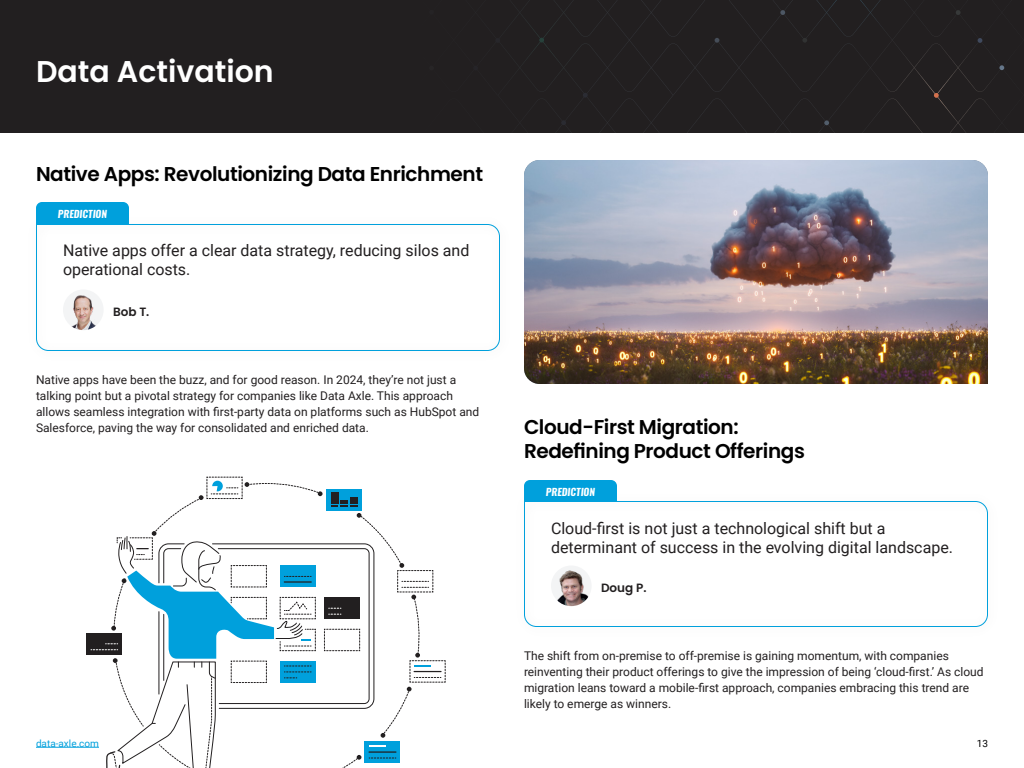
<style>
.page{position:relative;width:1024px;height:768px;background:#fff}
.page>*{position:absolute;margin:0;border:0;box-sizing:border-box;transform-origin:0 0}
.t1{font:600 30px "Poppins";color:#fff}
.t2{font:600 20px/24px "Poppins";letter-spacing:-.02em;color:#000}
.t3{font:16px/19.2px "Roboto";color:#221f20}
.t4{font:12px/16px "Roboto";color:#221f20}
.t5{font:600 12px "Poppins";color:#221f20}
.t6{font:italic 700 10px "Oswald";color:#fff}
.t7{font:10px "Roboto";color:#00a0dc}
.t8{font:10px "Roboto";color:#000}
</style>
<div class="page">
<hr style="left:36px;top:747px;width:63px;height:1px;background:#00a0dc">
<div style="left:0;top:0;width:1024px;height:133px;background:#221f20"></div>
<img style="left:524px;top:160px;width:464px;height:224px">
<svg style="left:524px;top:501px;width:464px;height:126px"></svg>
<img style="left:551px;top:566px;width:41px;height:40px">
<svg style="left:36px;top:224px;width:464px;height:127px"></svg>
<div style="left:63px;top:289px;width:41px;height:41px;background:#f3f4f5;border-radius:50%"></div>
<img style="left:63px;top:291px;width:41px;height:39px">
<div style="left:524px;top:480px;width:93px;height:22px;background:#00a0dc"></div>
<div style="left:36px;top:202px;width:93px;height:22px;background:#00a0dc"></div>
<div style="left:87px;top:633px;width:35px;height:21px;background:#221f20"></div>
<svg style="left:91px;top:477px;width:355px;height:291px"></svg>
<h1 class="t1" style="left:36px;top:54px;width:239px">Data Activation</h1>
<h2 class="t2" style="left:36px;top:162px;width:449px">Native Apps: Revolutionizing Data Enrichment</h2>
<p class="t6" style="left:58px;top:207px;width:51px">PREDICTION</p>
<h3 class="t3" style="left:63px;top:240px;width:408px">Native apps offer a clear data strategy, reducing silos and operational costs.</h3>
<p class="t5" style="left:113px;top:305px;width:38px">Bob T.</p>
<p class="t4" style="left:36px;top:371px;width:445px">Native apps have been the buzz, and for good reason. In 2024, they’re not just a talking point but a pivotal strategy for companies like Data Axle. This approach allows seamless integration with first-party data on platforms such as HubSpot and Salesforce, paving the way for consolidated and enriched data.</p>
<h2 class="t2" style="left:524px;top:415px;width:282px">Cloud-First Migration:<br>Redefining Product Offerings</h2>
<p class="t6" style="left:546px;top:485px;width:51px">PREDICTION</p>
<h3 class="t3" style="left:551px;top:518px;width:404px">Cloud-first is not just a technological shift but a determinant of success in the evolving digital landscape.</h3>
<p class="t5" style="left:601px;top:581px;width:47px">Doug P.</p>
<p class="t4" style="left:524px;top:647px;width:461px">The shift from on-premise to off-premise is gaining momentum, with companies reinventing their product offerings to give the impression of being ‘cloud-first.’ As cloud migration leans toward a mobile-first approach, companies embracing this trend are likely to emerge as winners.</p>
<p class="t7" style="left:36px;top:736px;width:65px">data-axle.com</p>
<p class="t8" style="left:977px;top:736px;width:13px">13</p>
</div>
